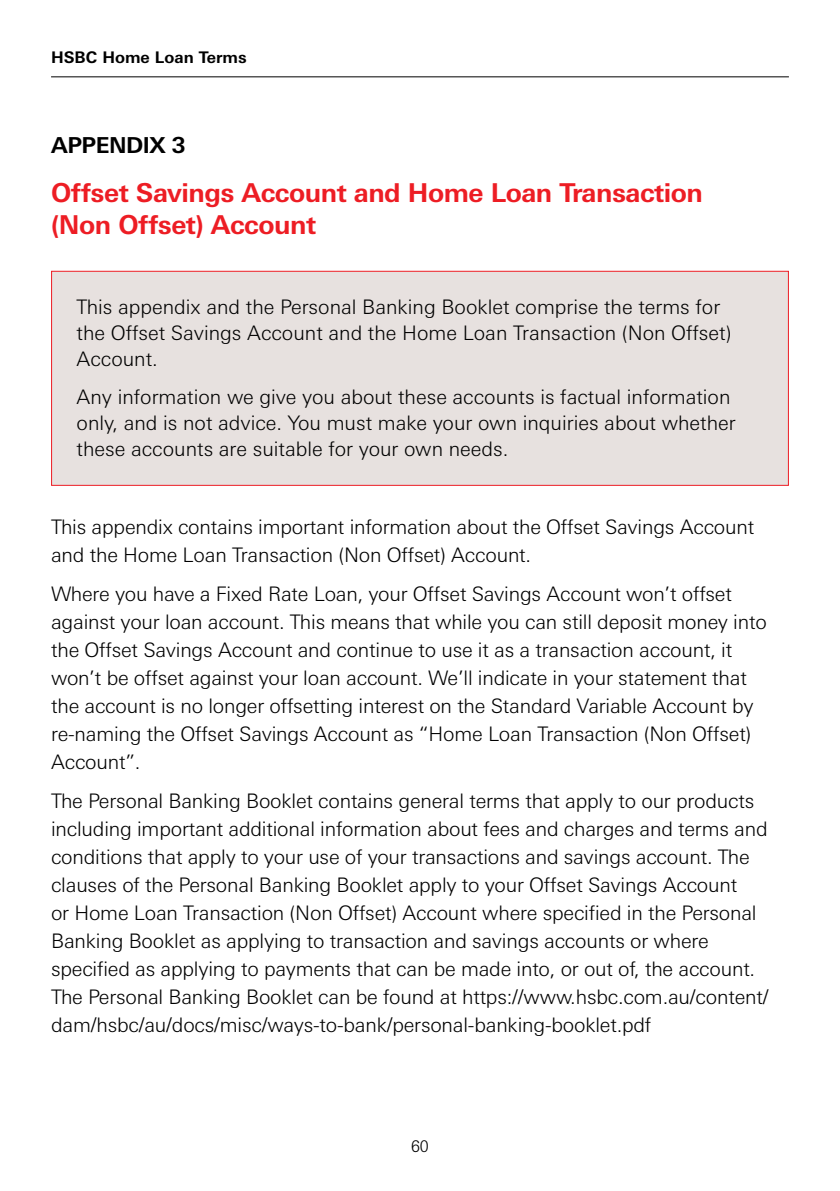
<style>
.page{position:relative;width:840px;height:1191px;background:#fff}
.page>*{position:absolute;margin:0;border:0;box-sizing:border-box;transform-origin:0 0}
.t1{font:700 26px/32px "Univers Nextfor HSBC";letter-spacing:-.02em;color:#ed1d24}
.t2{font:700 22px "Univers Nextfor HSBC";letter-spacing:-.02em;color:#000}
.t3{font:300 20px/28px "Univers Nextfor HSBC";letter-spacing:-.01em;color:#000}
.t4{font:700 16px "Univers Nextfor HSBC";color:#000}
.t5{font:300 16px "Univers Nextfor HSBC";color:#000}
</style>
<div class="page">
<hr style="left:51px;top:76px;width:737px;height:1px;background:#000">
<div style="left:51px;top:271px;width:737px;height:215px;background:#e7e1df;border:1px solid #ed1d24"></div>
<p class="t4" style="left:51px;top:46px;width:197px">HSBC Home Loan Terms</p>
<p class="t2" style="left:51px;top:129px;width:136px">APPENDIX 3</p>
<h1 class="t1" style="left:51px;top:175px;width:653px">Offset Savings Account and Home Loan Transaction (Non Offset) Account</h1>
<p class="t3" style="left:77px;top:293px;width:656px;line-height:26px">This appendix and the Personal Banking Booklet comprise the terms for the Offset Savings Account and the Home Loan Transaction (Non Offset)<br>Account.</p>
<p class="t3" style="left:77px;top:382px;width:660px;line-height:26px">Any information we give you about these accounts is factual information only, and is not advice. You must make your own inquiries about whether these accounts are suitable for your own needs.</p>
<p class="t3" style="left:51px;top:511px;width:704px">This appendix contains important information about the Offset Savings Account and the Home Loan Transaction (Non Offset) Account.</p>
<p class="t3" style="left:51px;top:578px;width:716px">Where you have a Fixed Rate Loan, your Offset Savings Account won’t offset against your loan account. This means that while you can still deposit money into the Offset Savings Account and continue to use it as a transaction account, it won’t be offset against your loan account. We’ll indicate in your statement that the account is no longer offsetting interest on the Standard Variable Account by re-naming the Offset Savings Account as “Home Loan Transaction (Non Offset)<br>Account”.</p>
<p class="t3" style="left:51px;top:786px;width:718px">The Personal Banking Booklet contains general terms that apply to our products including important additional information about fees and charges and terms and conditions that apply to your use of your transactions and savings account. The clauses of the Personal Banking Booklet apply to your Offset Savings Account<br>or Home Loan Transaction (Non Offset) Account where specified in the Personal Banking Booklet as applying to transaction and savings accounts or where specified as applying to payments that can be made into, or out of, the account.<br>The Personal Banking Booklet can be found at https://www.hsbc.com.au/content/ dam/hsbc/au/docs/misc/ways-to-bank/personal-banking-booklet.pdf</p>
<p class="t5" style="left:411px;top:1135px;width:19px">60</p>
</div>
